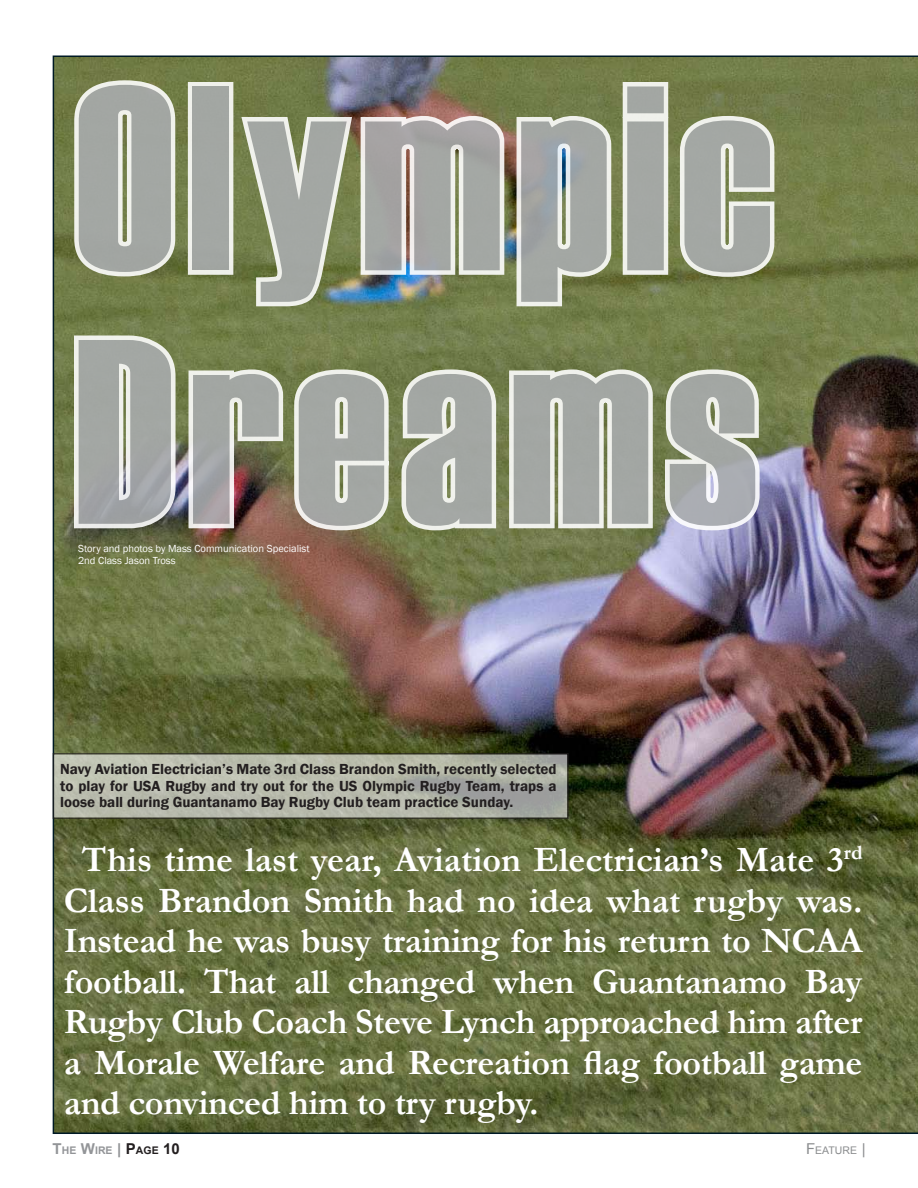
<style>
.page{position:relative;width:918px;height:1188px;background:#fff}
.page>*{position:absolute;margin:0;border:0;box-sizing:border-box;transform-origin:0 0}
.t1{font:262.5px/253.5px "Haettenschweiler";letter-spacing:.05em;color:#a9acae}
.t2{font:700 36px/40.5px "Garamond";letter-spacing:-.01em;color:#fff;text-align:justify}
.t3{font:600 15px/16.5px "Franklin Gothic";color:#231f20;text-align:justify}
.t4{font:10.5px/12.6px "Franklin Gothic";color:#fff}
.t5{font:700 10.5px "Arial";color:#939598}
.t6{font:10.5px "Arial";color:#8a8c8e}
.s1{font-size:15px}
.s2{font-size:15px;color:#8f9194}
.s3{font-size:15px;color:#231f20}
.s4{color:#231f20}
</style>
<div class="page">
<img style="left:53px;top:56px;width:865px;height:1078px">
<svg style="left:70px;top:76px;width:110px;height:205px;background:#979f79"></svg>
<div style="left:188px;top:82px;width:45px;height:193px;border:9px solid #fff"></div>
<img style="left:236px;top:77px;width:543px;height:234px">
<svg style="left:69px;top:330px;width:695px;height:205px;background:#959a7c"></svg>
<svg style="left:56px;top:756px;width:510px;height:60px;background:#b5b8aa"></svg>
<div style="left:53px;top:753px;width:516px;height:66px;border:2px solid #231f20"></div>
<h1 class="t1" style="left:75px;top:52px;width:701px">Olympic<br>Dreams</h1>
<p class="t4" style="left:78px;top:542px;width:233px">Story and photos by Mass Communication Specialist<br>2nd Class Jason Tross</p>
<p class="t3" style="left:60px;top:761px;width:498px">Navy Aviation Electrician’s Mate 3rd Class Brandon Smith, recently selected to play for USA Rugby and try out for the US Olympic Rugby Team, traps a loose ball during Guantanamo Bay Rugby Club team practice Sunday.</p>
<p class="t2" style="left:64px;top:840px;width:800px;text-indent:18px">This time last year, Aviation Electrician’s Mate 3<sup>rd </sup>Class Brandon Smith had no idea what rugby was.<br>Instead he was busy training for his return to NCAA football. That all changed when Guantanamo Bay Rugby Club Coach Steve Lynch approached him after a Morale Welfare and Recreation flag football game and convinced him to try rugby.</p>
<p class="t5" style="left:53px;top:1144px;width:129px"><span class="s1">T</span>HE <span class="s1">W</span>IRE <span class="s2">|</span> <span class="s3">P</span><span class="s4">AGE</span> <span class="s3">10</span></p>
<p class="t6" style="left:806px;top:1143px;width:61px"><span class="s1">F</span>EATURE <span class="s1">|</span></p>
</div>
